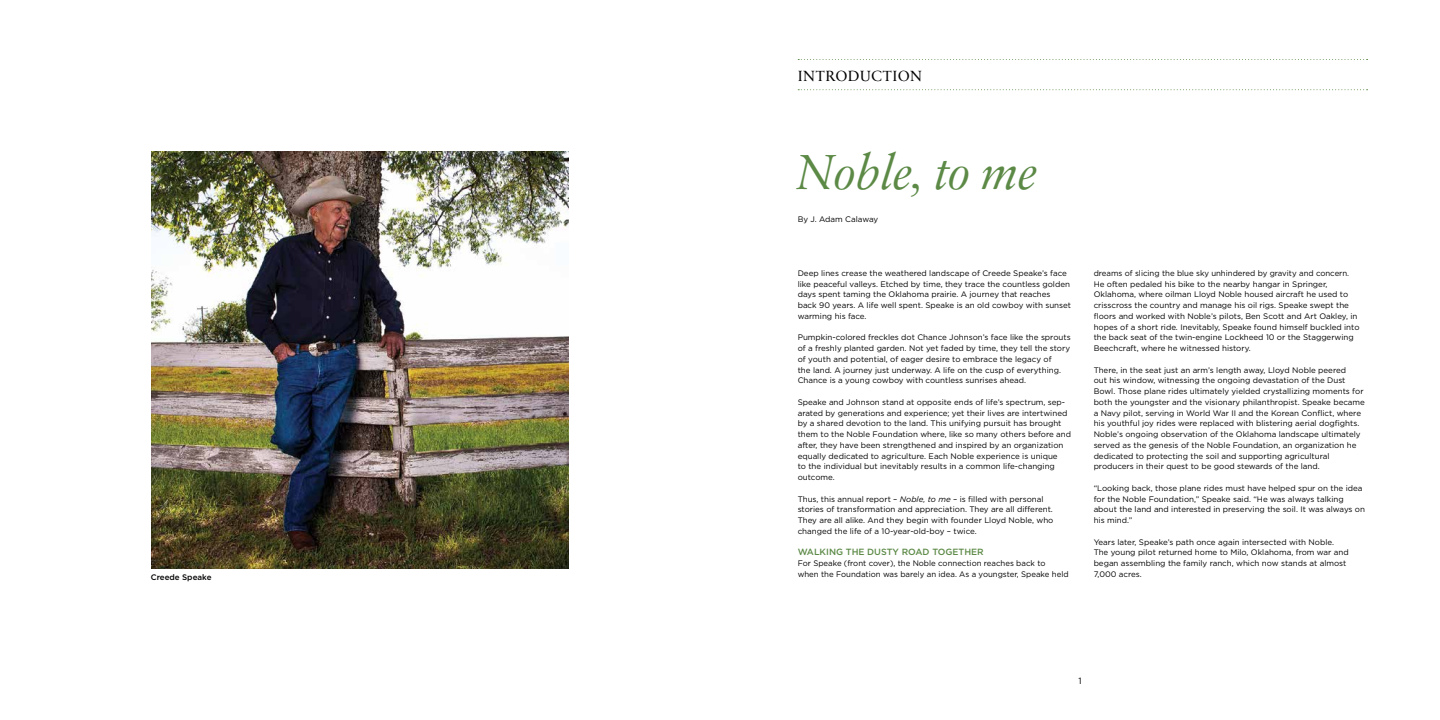
<style>
.page{position:relative;width:1440px;height:720px;background:#fff}
.page>*{position:absolute;margin:0;border:0;box-sizing:border-box;transform-origin:0 0}
.t1{font:50px "Sabon Next LT Pro Display It";color:#5c8a46}
.t2{font:15px "Sabon Next LT Pro Display";letter-spacing:.04em;color:#000}
.t3{font:500 9px "Gotham";color:#5c8a46}
.t4{font:9px "Gotham";color:#000}
.t5{font:8px/10.8px "Gotham";color:#000}
.t6{font:500 8px "Gotham";color:#000}
.s1{font-style:italic}
</style>
<div class="page">
<img style="left:152px;top:152px;width:416px;height:416px">
<svg style="left:798px;top:59px;width:570px;height:1px"></svg>
<svg style="left:798px;top:89px;width:570px;height:1px"></svg>
<p class="t6" style="left:151px;top:572px;width:62px">Creede Speake</p>
<h2 class="t2" style="left:798px;top:64px;width:126px">INTRODUCTION</h2>
<h1 class="t1" style="left:798px;top:134px;width:242px">Noble, to me</h1>
<p class="t5" style="left:798px;top:214px;width:82px">By J. Adam Calaway</p>
<p class="t5" style="left:798px;top:267px;width:275px">Deep lines crease the weathered landscape of Creede Speake’s face like peaceful valleys. Etched by time, they trace the countless golden days spent taming the Oklahoma prairie. A journey that reaches back 90 years. A life well spent. Speake is an old cowboy with sunset warming his face.</p>
<p class="t5" style="left:798px;top:332px;width:274px">Pumpkin-colored freckles dot Chance Johnson’s face like the sprouts of a freshly planted garden. Not yet faded by time, they tell the story of youth and potential, of eager desire to embrace the legacy of<br>the land. A journey just underway. A life on the cusp of everything.<br>Chance is a young cowboy with countless sunrises ahead.</p>
<p class="t5" style="left:798px;top:396px;width:275px">Speake and Johnson stand at opposite ends of life’s spectrum, sep&shy;arated by generations and experience; yet their lives are intertwined by a shared devotion to the land. This unifying pursuit has brought them to the Noble Foundation where, like so many others before and after, they have been strengthened and inspired by an organization equally dedicated to agriculture. Each Noble experience is unique<br>to the individual but inevitably results in a common life-changing outcome.</p>
<p class="t5" style="left:798px;top:493px;width:257px">Thus, this annual report – <span class="s1">Noble, to me</span> – is filled with personal stories of transformation and appreciation. They are all different.<br>They are all alike. And they begin with founder Lloyd Noble, who changed the life of a 10-year-old-boy – twice.</p>
<p class="t3" style="left:798px;top:546px;width:188px">WALKING THE DUSTY ROAD TOGETHER</p>
<p class="t5" style="left:798px;top:558px;width:272px">For Speake (front cover), the Noble connection reaches back to<br>when the Foundation was barely an idea. As a youngster, Speake held</p>
<p class="t5" style="left:1094px;top:267px;width:267px">dreams of slicing the blue sky unhindered by gravity and concern.<br>He often pedaled his bike to the nearby hangar in Springer, Oklahoma, where oilman Lloyd Noble housed aircraft he used to crisscross the country and manage his oil rigs. Speake swept the floors and worked with Noble’s pilots, Ben Scott and Art Oakley, in hopes of a short ride. Inevitably, Speake found himself buckled into the back seat of the twin-engine Lockheed 10 or the Staggerwing Beechcraft, where he witnessed history.</p>
<p class="t5" style="left:1094px;top:364px;width:273px">There, in the seat just an arm’s length away, Lloyd Noble peered<br>out his window, witnessing the ongoing devastation of the Dust Bowl. Those plane rides ultimately yielded crystallizing moments for both the youngster and the visionary philanthropist. Speake became a Navy pilot, serving in World War II and the Korean Conflict, where his youthful joy rides were replaced with blistering aerial dogfights.<br>Noble’s ongoing observation of the Oklahoma landscape ultimately served as the genesis of the Noble Foundation, an organization he dedicated to protecting the soil and supporting agricultural producers in their quest to be good stewards of the land.</p>
<p class="t5" style="left:1094px;top:482px;width:273px">“Looking back, those plane rides must have helped spur on the idea for the Noble Foundation,” Speake said. “He was always talking about the land and interested in preserving the soil. It was always on his mind.”</p>
<p class="t5" style="left:1094px;top:536px;width:257px">Years later, Speake’s path once again intersected with Noble.<br>The young pilot returned home to Milo, Oklahoma, from war and began assembling the family ranch, which now stands at almost 7,000 acres.</p>
<p class="t4" style="left:1078px;top:675px;width:5px">1</p>
</div>
